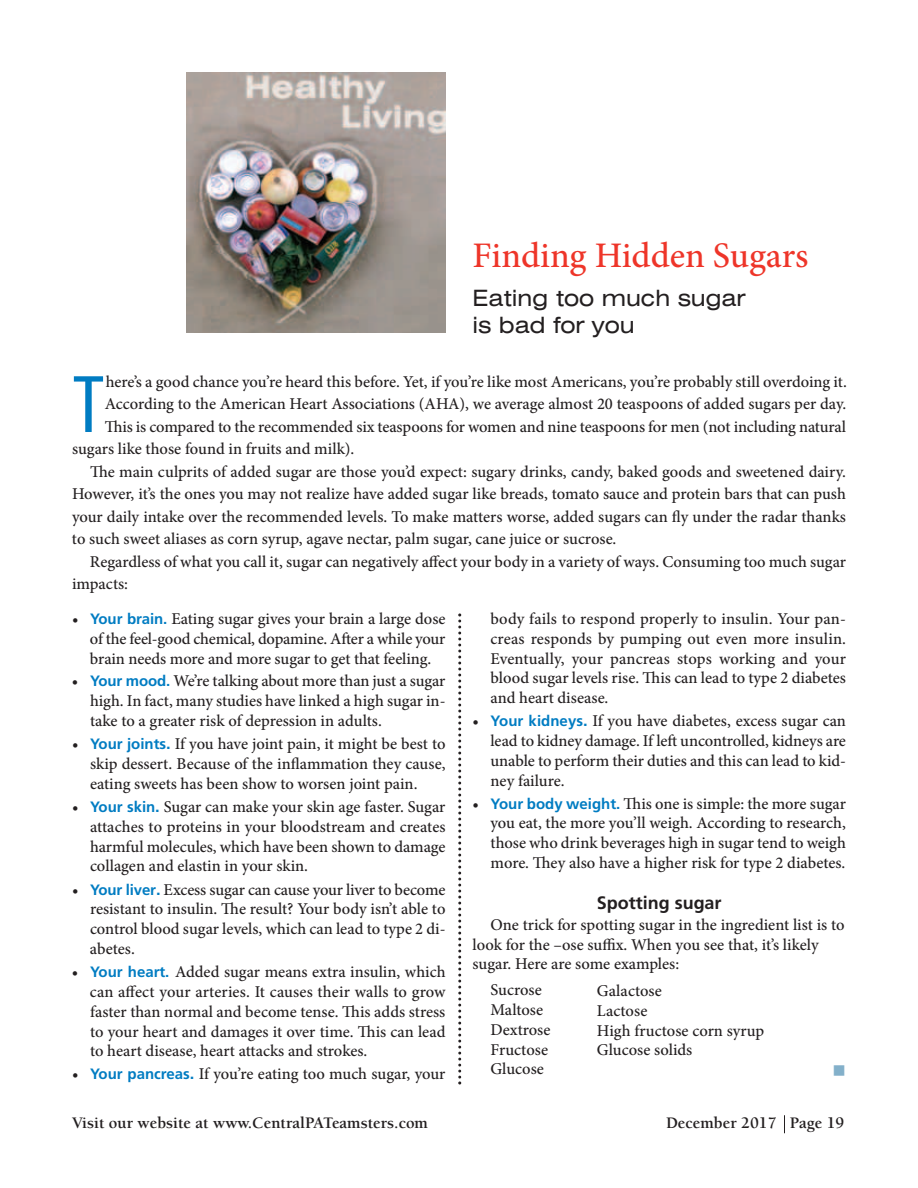
<style>
.page{position:relative;width:918px;height:1188px;background:#fff}
.page>*{position:absolute;margin:0;border:0;box-sizing:border-box;transform-origin:0 0}
.t1{font:85.65px "Amplitude Cond";color:#007cc2}
.t2{font:500 36px "Minion Pro";color:#ee3529}
.t3{font:22.5px/27px "Swiss 721 Extended BT";color:#231f20}
.t4{font:700 18px "Frutiger";color:#231f20}
.t5{font:500 16.5px/19.8px "Minion Pro";color:#231f20;text-align:justify}
.t6{font:700 16.5px "Berkeley";color:#231f20}
.s1{font-family:"Frutiger";font-weight:700;font-size:15px;color:#007cc2}
.s2{font-family:"Frutiger";font-weight:700;color:#007cc2}
</style>
<div class="page">
<svg style="left:784px;top:1115px;width:1px;height:18px"></svg>
<svg style="left:458px;top:614px;width:3px;height:470px"></svg>
<img style="left:186px;top:73px;width:260px;height:260px">
<h2 class="t2" style="left:472px;top:241px;width:338px">Finding Hidden Sugars</h2>
<h3 class="t3" style="left:472px;top:286px;width:275px">Eating too much sugar is bad for you</h3>
<h1 class="t1" style="left:72px;top:352px;width:34px">T</h1>
<p class="t5" style="left:106px;top:373px;width:743px">here’s a good chance you’re heard this before. Yet, if you’re like most Americans, you’re probably still overdoing it.</p>
<p class="t5" style="left:105px;top:396px;width:743px">According to the American Heart Associations (AHA), we average almost 20 teaspoons of added sugars per day.</p>
<p class="t5" style="left:105px;top:418px;width:743px">This is compared to the recommended six teaspoons for women and nine teaspoons for men (not including natural</p>
<p class="t5" style="left:72px;top:441px;width:284px">sugars like those found in fruits and milk).</p>
<p class="t5" style="left:90px;top:463px;width:758px">The main culprits of added sugar are those you’d expect: sugary drinks, candy, baked goods and sweetened dairy.</p>
<p class="t5" style="left:72px;top:486px;width:775px">However, it’s the ones you may not realize have added sugar like breads, tomato sauce and protein bars that can push</p>
<p class="t5" style="left:72px;top:508px;width:776px">your daily intake over the recommended levels. To make matters worse, added sugars can fly under the radar thanks</p>
<p class="t5" style="left:72px;top:531px;width:546px">to such sweet aliases as corn syrup, agave nectar, palm sugar, cane juice or sucrose.</p>
<p class="t5" style="left:90px;top:553px;width:758px">Regardless of what you call it, sugar can negatively affect your body in a variety of ways. Consuming too much sugar</p>
<p class="t5" style="left:72px;top:576px;width:58px">impacts:</p>
<p class="t5" style="left:90px;top:610px;width:357px;text-indent:-18px">• <span class="s1">Your brain.</span> Eating sugar gives your brain a large dose of the feel-good chemical, dopamine. After a while your brain needs more and more sugar to get that feeling.</p>
<p class="t5" style="left:90px;top:673px;width:357px;text-indent:-18px">• <span class="s1">Your mood.</span> We’re talking about more than just a sugar high. In fact, many studies have linked a high sugar in&shy;take to a greater risk of depression in adults.</p>
<p class="t5" style="left:90px;top:735px;width:357px;text-indent:-18px">• <span class="s1">Your joints</span><span class="s2">.</span> If you have joint pain, it might be best to skip dessert. Because of the inflammation they cause, eating sweets has been show to worsen joint pain.</p>
<p class="t5" style="left:90px;top:798px;width:357px;text-indent:-18px">• <span class="s1">Your skin</span><span class="s2">.</span> Sugar can make your skin age faster. Sugar attaches to proteins in your bloodstream and creates harmful molecules, which have been shown to damage collagen and elastin in your skin.</p>
<p class="t5" style="left:90px;top:881px;width:357px;text-indent:-18px">• <span class="s1">Your liver</span><span class="s2">.</span> Excess sugar can cause your liver to become resistant to insulin. The result? Your body isn’t able to control blood sugar levels, which can lead to type 2 di&shy;abetes.</p>
<p class="t5" style="left:90px;top:963px;width:357px;text-indent:-18px">• <span class="s1">Your heart.</span> Added sugar means extra insulin, which can affect your arteries. It causes their walls to grow faster than normal and become tense. This adds stress to your heart and damages it over time. This can lead to heart disease, heart attacks and strokes.</p>
<p class="t5" style="left:72px;top:1066px;width:375px">• <span class="s1">Your pancreas</span><span class="s2">.</span> If you’re eating too much sugar, your</p>
<p class="t5" style="left:491px;top:610px;width:357px">body fails to respond properly to insulin. Your pan&shy;creas responds by pumping out even more insulin.<br>Eventually, your pancreas stops working and your blood sugar levels rise. This can lead to type 2 diabetes and heart disease.</p>
<p class="t5" style="left:491px;top:713px;width:357px;text-indent:-18px">• <span class="s1">Your kidneys</span><span class="s2">.</span> If you have diabetes, excess sugar can lead to kidney damage. If left uncontrolled, kidneys are unable to perform their duties and this can lead to kid&shy;ney failure.</p>
<p class="t5" style="left:490px;top:795px;width:357px;text-indent:-18px">• <span class="s1">Your body weight.</span> This one is simple: the more sugar you eat, the more you’ll weigh. According to research, those who drink beverages high in sugar tend to weigh more. They also have a higher risk for type 2 diabetes.</p>
<p class="t4" style="left:597px;top:896px;width:126px">Spotting sugar</p>
<p class="t5" style="left:473px;top:916px;width:373px;text-align:left;text-indent:18px">One trick for spotting sugar in the ingredient list is to look for the –ose suffix. When you see that, it’s likely sugar. Here are some examples:</p>
<p class="t5" style="left:490px;top:981px;width:62px;text-align:left">Sucrose<br>Maltose<br>Dextrose<br>Fructose<br>Glucose</p>
<p class="t5" style="left:597px;top:982px;width:169px;text-align:left">Galactose<br>Lactose<br>High fructose corn syrup<br>Glucose solids</p>
<p class="t6" style="left:72px;top:1116px;width:358px">Visit our website at www.CentralPATeamsters.com</p>
<p class="t6" style="left:666px;top:1116px;width:180px">December 2017 Page 19</p>
</div>
